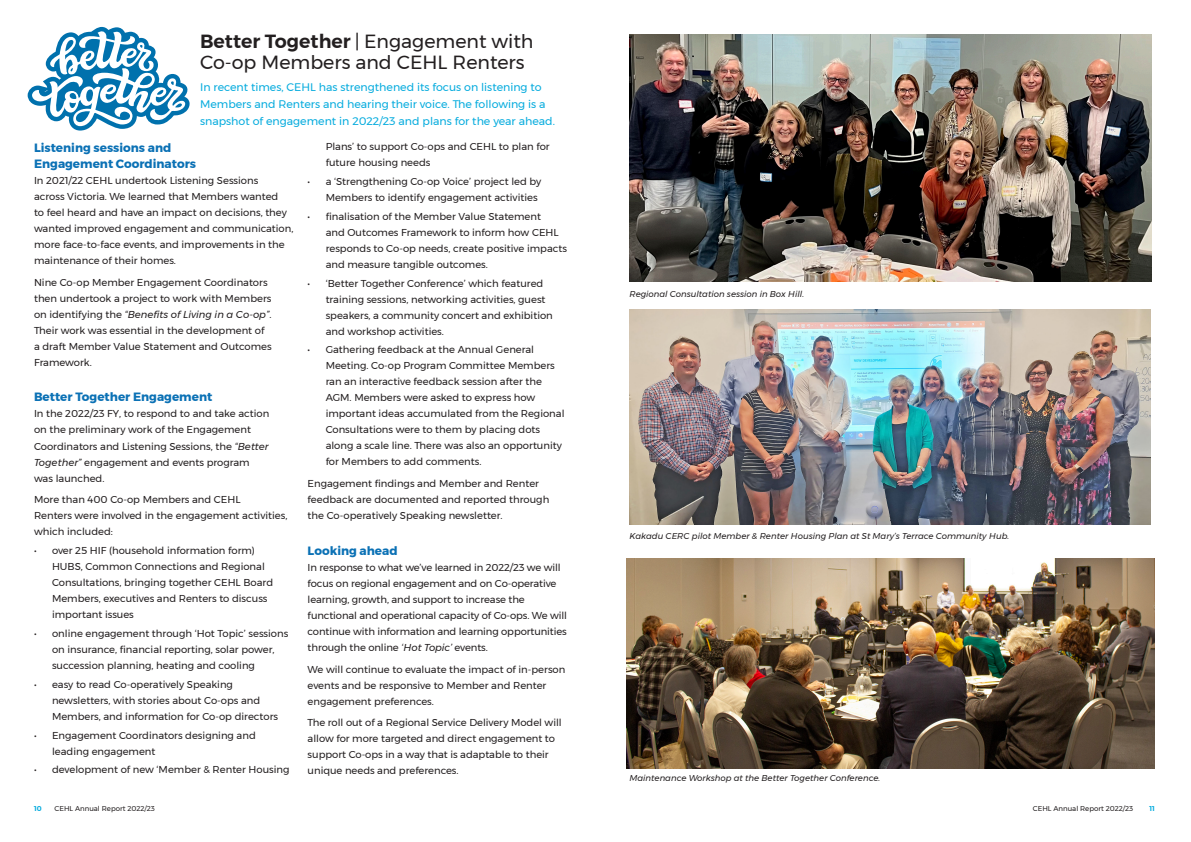
<style>
.page{position:relative;width:1191px;height:842px;background:#fff}
.page>*{position:absolute;margin:0;border:0;box-sizing:border-box;transform-origin:0 0}
.t1{font:19px/21.6px "Montserrat";color:#231f20}
.Little_Heading{font:700 12px/16px "Montserrat";color:#0b71b5}
.t2{font:11px/17px "Montserrat";color:#07acde}
.t3{font:10px/16px "Montserrat";color:#231f20}
.Quotes__Italic{font:italic 8.5px "Montserrat";color:#231f20}
.t4{font:7px "Montserrat";color:#231f20}
.t5{font:600 7px "Montserrat";color:#07acde}
.s1{font-weight:600}
.s2{font-style:italic}
</style>
<div class="page">
<img style="left:629px;top:34px;width:522px;height:248px">
<img style="left:629px;top:309px;width:522px;height:215px">
<img style="left:626px;top:558px;width:528px;height:210px">
<svg style="left:28px;top:27px;width:162px;height:104px"></svg>
<p class="t1" style="left:200px;top:30px;width:335px"><span class="s1">Better Together</span> | Engagement with<br>Co-op Members and CEHL Renters</p>
<p class="t2" style="left:200px;top:78px;width:356px">In recent times, CEHL has strengthened its focus on listening to<br>Members and Renters and hearing their voice. The following is a snapshot of engagement in 2022/23 and plans for the year ahead.</p>
<p class="Little_Heading" style="left:34px;top:140px;width:164px">Listening sessions and<br>Engagement Coordinators</p>
<p class="t3" style="left:34px;top:172px;width:261px">In 2021/22 CEHL undertook Listening Sessions<br>across Victoria. We learned that Members wanted<br>to feel heard and have an impact on decisions, they wanted improved engagement and communication, more face-to-face events, and improvements in the maintenance of their homes.</p>
<p class="t3" style="left:34px;top:274px;width:239px">Nine Co-op Member Engagement Coordinators then undertook a project to work with Members on identifying the <span class="s2">“Benefits of Living in a Co-op”</span>.<br>Their work was essential in the development of a draft Member Value Statement and Outcomes Framework.</p>
<p class="Little_Heading" style="left:34px;top:389px;width:180px">Better Together Engagement</p>
<p class="t3" style="left:34px;top:406px;width:237px">In the 2022/23 FY, to respond to and take action on the preliminary work of the Engagement Coordinators and Listening Sessions, the <span class="s2">“Better Together”</span> engagement and events program was launched.</p>
<p class="t3" style="left:34px;top:491px;width:255px">More than 400 Co-op Members and CEHL<br>Renters were involved in the engagement activities, which included:</p>
<p class="t3" style="left:52px;top:542px;width:223px;text-indent:-18px">• over 25 HIF (household information form)<br>HUBS, Common Connections and Regional Consultations, bringing together CEHL Board Members, executives and Renters to discuss important issues</p>
<p class="t3" style="left:52px;top:625px;width:238px;text-indent:-18px">• online engagement through ‘Hot Topic’ sessions on insurance, financial reporting, solar power, succession planning, heating and cooling</p>
<p class="t3" style="left:52px;top:676px;width:227px;text-indent:-18px">• easy to read Co-operatively Speaking newsletters, with stories about Co-ops and<br>Members, and information for Co-op directors</p>
<p class="t3" style="left:52px;top:727px;width:205px;text-indent:-18px">• Engagement Coordinators designing and leading engagement</p>
<p class="t3" style="left:34px;top:762px;width:257px">• development of new ‘Member &amp; Renter Housing</p>
<p class="t3" style="left:326px;top:138px;width:225px">Plans’ to support Co-ops and CEHL to plan for future housing needs</p>
<p class="t3" style="left:326px;top:173px;width:217px;text-indent:-18px">• a ‘Strengthening Co-op Voice’ project led by<br>Members to identify engagement activities</p>
<p class="t3" style="left:326px;top:208px;width:243px;text-indent:-18px">• finalisation of the Member Value Statement<br>and Outcomes Framework to inform how CEHL responds to Co-op needs, create positive impacts and measure tangible outcomes.</p>
<p class="t3" style="left:326px;top:275px;width:229px;text-indent:-18px">• ‘Better Together Conference’ which featured training sessions, networking activities, guest speakers, a community concert and exhibition and workshop activities.</p>
<p class="t3" style="left:326px;top:342px;width:240px;text-indent:-18px">• Gathering feedback at the Annual General Meeting. Co-op Program Committee Members ran an interactive feedback session after the AGM. Members were asked to express how important ideas accumulated from the Regional Consultations were to them by placing dots along a scale line. There was also an opportunity for Members to add comments.</p>
<p class="t3" style="left:308px;top:475px;width:243px">Engagement findings and Member and Renter feedback are documented and reported through the Co-operatively Speaking newsletter.</p>
<p class="Little_Heading" style="left:308px;top:543px;width:92px">Looking ahead</p>
<p class="t3" style="left:308px;top:559px;width:261px">In response to what we’ve learned in 2022/23 we will focus on regional engagement and on Co-operative learning, growth, and support to increase the functional and operational capacity of Co-ops. We will continue with information and learning opportunities through the online <span class="s2">‘Hot Topic’</span> events.</p>
<p class="t3" style="left:308px;top:661px;width:259px">We will continue to evaluate the impact of in-person events and be responsive to Member and Renter engagement preferences.</p>
<p class="t3" style="left:308px;top:715px;width:256px">The roll out of a Regional Service Delivery Model will allow for more targeted and direct engagement to support Co-ops in a way that is adaptable to their unique needs and preferences.</p>
<p class="Quotes__Italic" style="left:629px;top:288px;width:176px">Regional Consultation session in Box Hill.</p>
<p class="Quotes__Italic" style="left:629px;top:530px;width:381px">Kakadu CERC pilot Member &amp; Renter Housing Plan at St Mary’s Terrace Community Hub.</p>
<p class="Quotes__Italic" style="left:629px;top:772px;width:252px">Maintenance Workshop at the Better Together Conference.</p>
<p class="t5" style="left:34px;top:803px;width:9px">10</p>
<p class="t4" style="left:55px;top:803px;width:102px">CEHL Annual Report 2022/23</p>
<p class="t4" style="left:1033px;top:803px;width:102px">CEHL Annual Report 2022/23</p>
<p class="t5" style="left:1149px;top:803px;width:7px">11</p>
</div>
